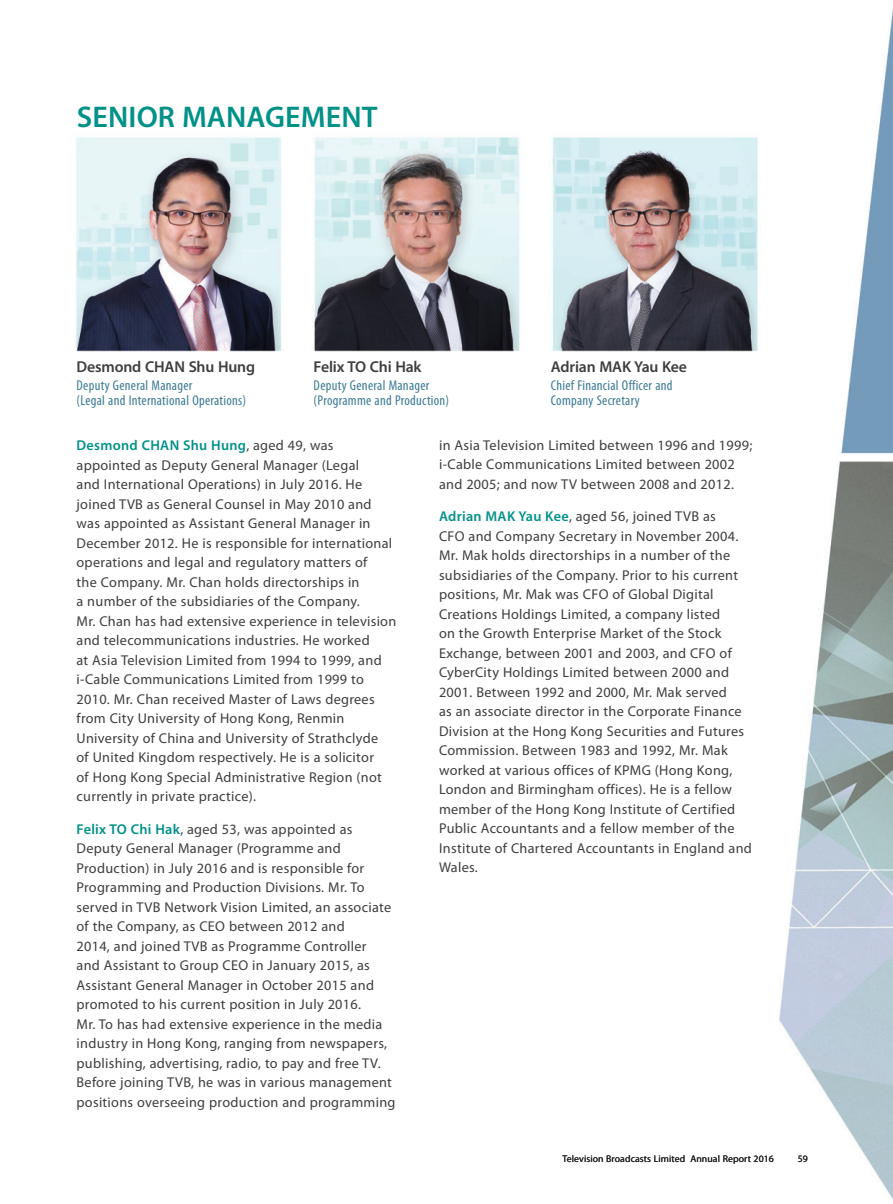
<style>
.page{position:relative;width:893px;height:1204px;background:#fff}
.page>*{position:absolute;margin:0;border:0;box-sizing:border-box;transform-origin:0 0}
.t1{font:600 30px "Myriad Pro";letter-spacing:.005em;color:#009188}
.t2{font:600 15.75px "Myriad Pro";letter-spacing:-.01em;color:#3e3e3f}
.t3{font:14.25px/19.5px "Myriad Pro";letter-spacing:.02em;color:#3e3e3f}
.t4{font:condensed 14.25px/15px "Myriad Pro";letter-spacing:.02em;color:#3c7b93}
.t5{font:9.75px "Myriad Pro";letter-spacing:.01em;color:#231f20}
.s1{font-weight:600;color:#009188}
</style>
<div class="page">
<img style="left:76px;top:4px;width:817px;height:1195px">
<h1 class="t1" style="left:77px;top:98px;width:302px">SENIOR MANAGEMENT</h1>
<p class="t2" style="left:77px;top:356px;width:180px">Desmond CHAN Shu Hung</p>
<p class="t4" style="left:77px;top:377px;width:171px">Deputy General Manager<br>(Legal and International Operations)</p>
<p class="t2" style="left:314px;top:356px;width:110px">Felix TO Chi Hak</p>
<p class="t4" style="left:314px;top:377px;width:137px">Deputy General Manager (Programme and Production)</p>
<p class="t2" style="left:551px;top:356px;width:138px">Adrian MAK Yau Kee</p>
<p class="t4" style="left:551px;top:377px;width:123px">Chief Financial Officer and<br>Company Secretary</p>
<p class="t3" style="left:77px;top:435px;width:321px"><span class="s1">Desmond CHAN Shu Hung</span>, aged 49, was appointed as Deputy General Manager (Legal<br>and International Operations) in July 2016. He joined TVB as General Counsel in May 2010 and was appointed as Assistant General Manager in December 2012. He is responsible for international operations and legal and regulatory matters of<br>the Company. Mr. Chan holds directorships in<br>a number of the subsidiaries of the Company.<br>Mr. Chan has had extensive experience in television and telecommunications industries. He worked<br>at Asia Television Limited from 1994 to 1999, and i-Cable Communications Limited from 1999 to 2010. Mr. Chan received Master of Laws degrees from City University of Hong Kong, Renmin University of China and University of Strathclyde<br>of United Kingdom respectively. He is a solicitor<br>of Hong Kong Special Administrative Region (not currently in private practice).</p>
<p class="t3" style="left:77px;top:818px;width:321px"><span class="s1">Felix TO Chi Hak</span>, aged 53, was appointed as Deputy General Manager (Programme and Production) in July 2016 and is responsible for Programming and Production Divisions. Mr. To served in TVB Network Vision Limited, an associate of the Company, as CEO between 2012 and<br>2014, and joined TVB as Programme Controller<br>and Assistant to Group CEO in January 2015, as Assistant General Manager in October 2015 and promoted to his current position in July 2016.<br>Mr. To has had extensive experience in the media industry in Hong Kong, ranging from newspapers, publishing, advertising, radio, to pay and free TV.<br>Before joining TVB, he was in various management positions overseeing production and programming</p>
<p class="t3" style="left:439px;top:435px;width:315px">in Asia Television Limited between 1996 and 1999; i-Cable Communications Limited between 2002 and 2005; and now TV between 2008 and 2012.</p>
<p class="t3" style="left:439px;top:506px;width:314px"><span class="s1">Adrian MAK Yau Kee</span>, aged 56, joined TVB as<br>CFO and Company Secretary in November 2004.<br>Mr. Mak holds directorships in a number of the subsidiaries of the Company. Prior to his current positions, Mr. Mak was CFO of Global Digital Creations Holdings Limited, a company listed<br>on the Growth Enterprise Market of the Stock Exchange, between 2001 and 2003, and CFO of CyberCity Holdings Limited between 2000 and 2001. Between 1992 and 2000, Mr. Mak served<br>as an associate director in the Corporate Finance Division at the Hong Kong Securities and Futures Commission. Between 1983 and 1992, Mr. Mak worked at various offices of KPMG (Hong Kong, London and Birmingham offices). He is a fellow member of the Hong Kong Institute of Certified Public Accountants and a fellow member of the Institute of Chartered Accountants in England and Wales.</p>
<p class="t5" style="left:563px;top:1152px;width:213px">Television Broadcasts Limited Annual Report 2016</p>
<p class="t5" style="left:798px;top:1152px;width:12px">59</p>
</div>
